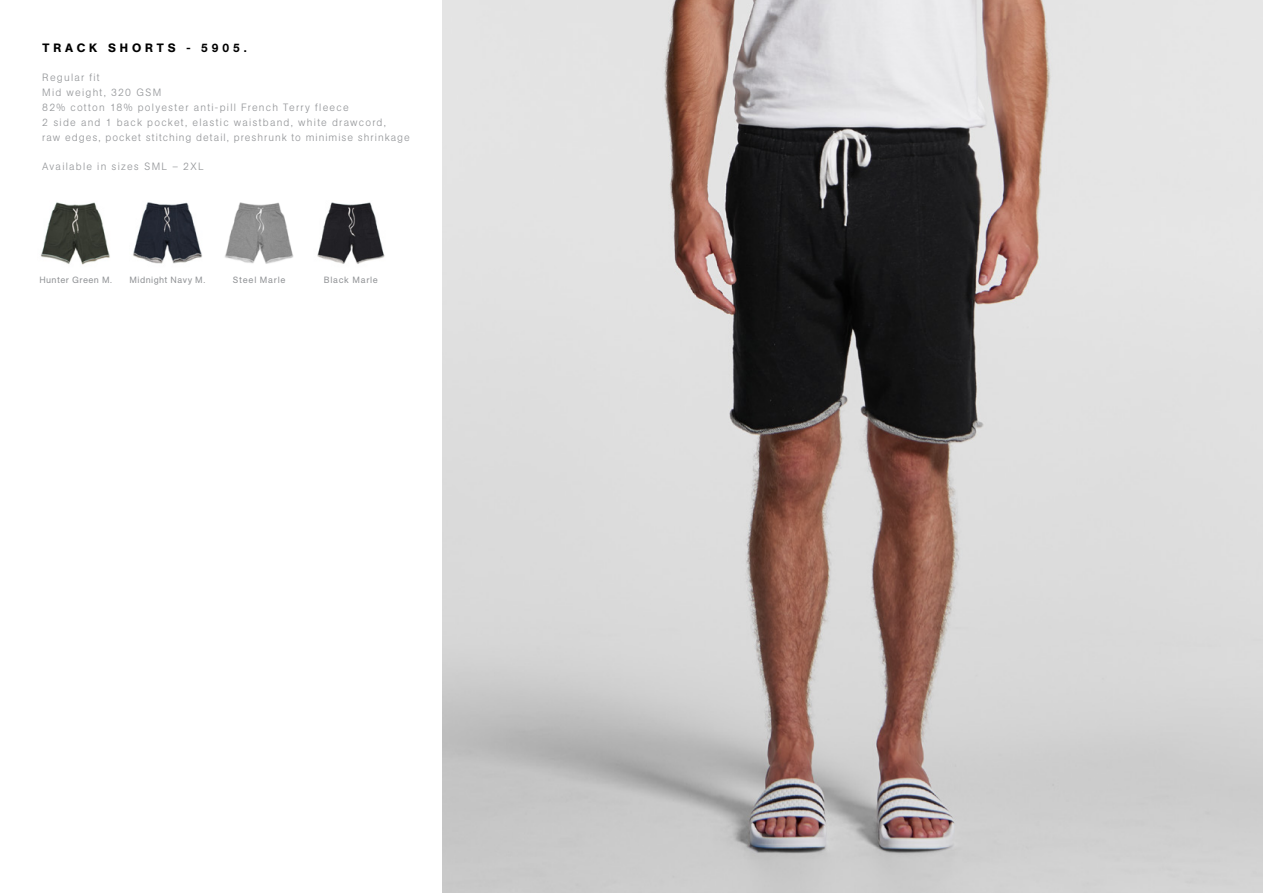
<style>
.page{position:relative;width:1263px;height:893px;background:#fff}
.page>*{position:absolute;margin:0;border:0;box-sizing:border-box;transform-origin:0 0}
.t1{font:500 12px "AG Book Pro";letter-spacing:.325em;color:#000}
.t2{font:300 10.5px/15px "AG Book Pro";letter-spacing:.115em;color:#939598}
.t3{font:9px "AG Book Pro";letter-spacing:.06em;color:#939598}
.t4{font:9px "AG Book Pro";letter-spacing:.08em;color:#939598}
</style>
<div class="page">
<img style="left:442px;top:0;width:821px;height:893px">
<img style="left:133px;top:202px;width:69px;height:62px">
<img style="left:317px;top:202px;width:68px;height:62px">
<img style="left:40px;top:202px;width:70px;height:63px">
<img style="left:225px;top:202px;width:69px;height:62px">
<p class="t1" style="left:42px;top:40px;width:206px">TRACK SHORTS - 5905.</p>
<p class="t2" style="left:42px;top:69px;width:369px">Regular fit<br>Mid weight, 320 GSM<br>82% cotton 18% polyester anti-pill French Terry fleece<br>2 side and 1 back pocket, elastic waistband, white drawcord,<br>raw edges, pocket stitching detail, preshrunk to minimise shrinkage</p>
<p class="t2" style="left:42px;top:158px;width:163px">Available in sizes SML – 2XL</p>
<p class="t3" style="left:39px;top:274px;width:74px">Hunter Green M.</p>
<p class="t3" style="left:130px;top:274px;width:77px">Midnight Navy M.</p>
<p class="t3" style="left:233px;top:274px;width:54px">Steel Marle</p>
<p class="t4" style="left:324px;top:274px;width:56px">Black Marle</p>
</div>
